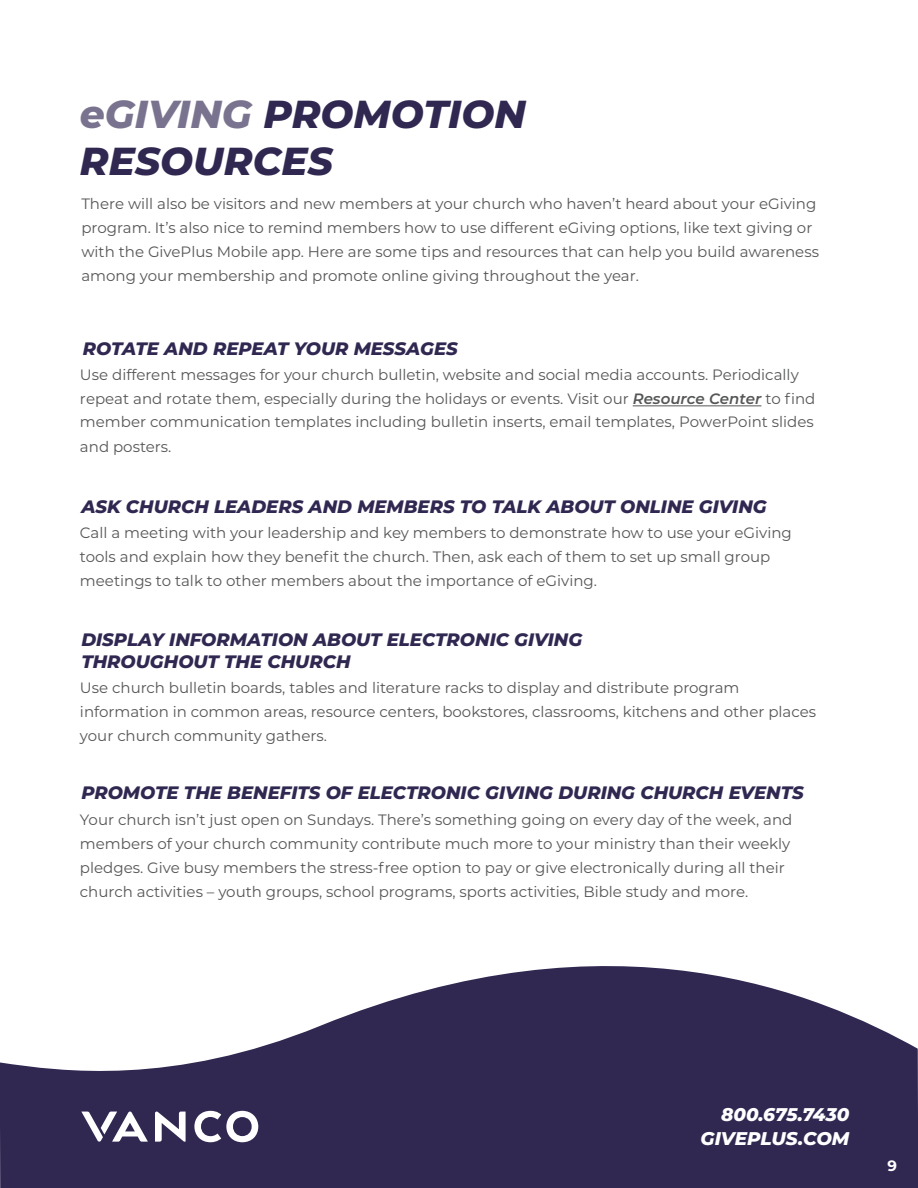
<style>
.page{position:relative;width:918px;height:1188px;background:#fff}
.page>*{position:absolute;margin:0;border:0;box-sizing:border-box;transform-origin:0 0}
.t1{font:italic 800 39px/46.8px "Montserrat";color:#312852}
.t2{font:italic 800 18.3px/23.9px "Montserrat";color:#fff;text-align:right}
.t3{font:italic 800 18px/22.5px "Montserrat";color:#312852}
.t4{font:15px/24px "Montserrat";color:#555656}
.t5{font:700 15px "Montserrat";color:#fff}
.s1{color:rgb(49 40 82/.65)}
.s2{font-weight:600;font-style:italic}
</style>
<div class="page">
<svg style="left:0;top:966px;width:918px;height:222px;fill:#312852"></svg>
<svg style="left:155px;top:1111px;width:31px;height:31px"></svg>
<svg style="left:194px;top:1111px;width:64px;height:31px"></svg>
<svg style="left:81px;top:1112px;width:67px;height:30px"></svg>
<hr style="left:633px;top:405px;width:128px;height:1px;background:#555656">
<h1 class="t1" style="left:80px;top:88px;width:447px"><span class="s1">eGIVING</span> PROMOTION<br>RESOURCES</h1>
<p class="t4" style="left:81px;top:191px;width:739px">There will also be visitors and new members at your church who haven’t heard about your eGiving program. It’s also nice to remind members how to use different eGiving options, like text giving or with the GivePlus Mobile app. Here are some tips and resources that can help you build awareness among your membership and promote online giving throughout the year.</p>
<p class="t3" style="left:83px;top:336px;width:376px">ROTATE AND REPEAT YOUR MESSAGES</p>
<p class="t4" style="left:80px;top:362px;width:737px;line-height:23.5px">Use different messages for your church bulletin, website and social media accounts. Periodically repeat and rotate them, especially during the holidays or events. Visit our <span class="s2">Resource Center</span> to find member communication templates including bulletin inserts, email templates, PowerPoint slides</p>
<p class="t4" style="left:80px;top:434px;width:93px">and posters.</p>
<p class="t3" style="left:81px;top:494px;width:687px">ASK CHURCH LEADERS AND MEMBERS TO TALK ABOUT ONLINE GIVING</p>
<p class="t4" style="left:80px;top:520px;width:713px">Call a meeting with your leadership and key members to demonstrate how to use your eGiving tools and explain how they benefit the church. Then, ask each of them to set up small group meetings to talk to other members about the importance of eGiving.</p>
<p class="t3" style="left:81px;top:627px;width:502px">DISPLAY INFORMATION ABOUT ELECTRONIC GIVING<br>THROUGHOUT THE CHURCH</p>
<p class="t4" style="left:80px;top:676px;width:738px">Use church bulletin boards, tables and literature racks to display and distribute program information in common areas, resource centers, bookstores, classrooms, kitchens and other places your church community gathers.</p>
<p class="t3" style="left:81px;top:781px;width:724px">PROMOTE THE BENEFITS OF ELECTRONIC GIVING DURING CHURCH EVENTS</p>
<p class="t4" style="left:80px;top:807px;width:714px">Your church isn’t just open on Sundays. There’s something going on every day of the week, and members of your church community contribute much more to your ministry than their weekly pledges. Give busy members the stress-free option to pay or give electronically during all their church activities – youth groups, school programs, sports activities, Bible study and more.</p>
<p class="t2" style="left:701px;top:1102px;width:150px">800.675.7430<br>GIVEPLUS.COM</p>
<p class="t5" style="left:887px;top:1155px;width:11px">9</p>
</div>
